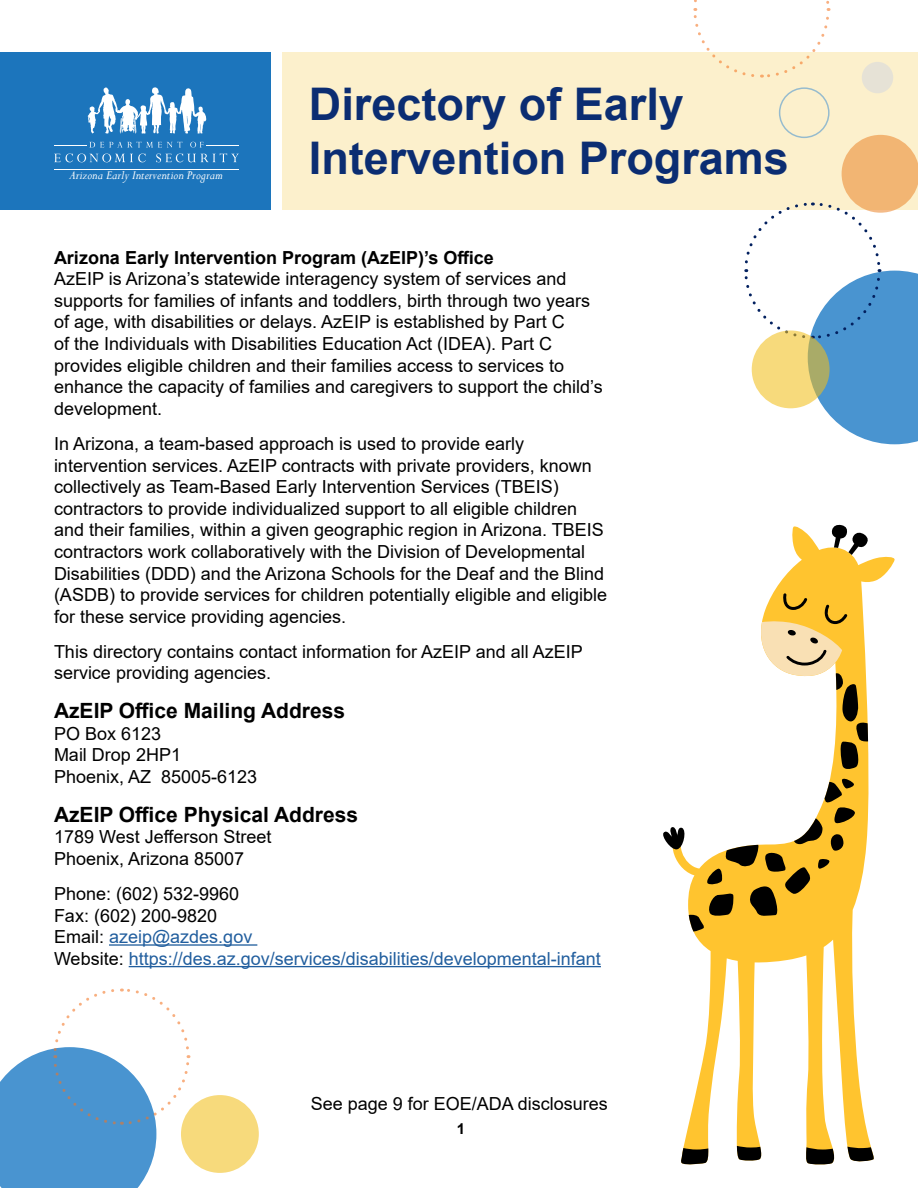
<style>
.page{position:relative;width:918px;height:1188px;background:#fff}
.page>*{position:absolute;margin:0;border:0;box-sizing:border-box;transform-origin:0 0}
.t1{font:700 45px/54px "Arial";color:#0b2d72}
.t2{font:700 21px "Arial";color:#000}
.t3{font:18px/21.6px "Arial";color:#000}
.t4{font:18px/21.6px "Arial";color:#215e9e}
.t5{font:700 18px "Arial";color:#000}
.t6{font:700 15px "Arial";color:#000}
.t7{font:italic 13.5px "Perpetua";color:#fff}
.s1{color:#000}
</style>
<div class="page">
<div style="left:283px;top:52px;width:635px;height:158px;background:#fcf0cc"></div>
<svg style="left:683px;top:526px;width:212px;height:631px"></svg>
<svg style="left:681px;top:1148px;width:27px;height:17px"></svg>
<svg style="left:805px;top:1147px;width:30px;height:18px"></svg>
<svg style="left:737px;top:1146px;width:25px;height:15px"></svg>
<svg style="left:847px;top:1147px;width:27px;height:15px"></svg>
<svg style="left:663px;top:777px;width:192px;height:155px"></svg>
<svg style="left:757px;top:593px;width:111px;height:178px"></svg>
<svg style="left:831px;top:524px;width:38px;height:31px"></svg>
<svg style="left:0;top:988px;width:191px;height:200px"></svg>
<div style="left:181px;top:1095px;width:78px;height:78px;background:#f7da7c;border-radius:50%"></div>
<svg style="left:744px;top:135px;width:174px;height:309px"></svg>
<div style="left:779px;top:87px;width:51px;height:51px;border:2px solid #4994d0;border-radius:50%"></div>
<div style="left:862px;top:62px;width:31px;height:31px;background:#e6e2d6;border-radius:50%"></div>
<svg style="left:693px;top:0;width:138px;height:78px"></svg>
<div style="left:0;top:52px;width:271px;height:158px;background:#1c75bc"></div>
<svg style="left:88px;top:87px;width:118px;height:47px"></svg>
<svg style="left:54px;top:142px;width:185px;height:20px"></svg>
<hr style="left:54px;top:169px;width:185px;height:1px;background:#fff">
<hr style="left:207px;top:145px;width:32px;height:1px;background:#fff">
<hr style="left:54px;top:145px;width:32px;height:1px;background:#fff">
<hr style="left:109px;top:944px;width:148px;height:2px;background:#215e9e">
<hr style="left:129px;top:966px;width:472px;height:1px;background:#215e9e">
<p class="t7" style="left:69px;top:166px;width:155px">Arizona Early Intervention Program</p>
<h1 class="t1" style="left:309px;top:78px;width:482px">Directory of Early<br>Intervention Programs</h1>
<p class="t5" style="left:54px;top:245px;width:441px">Arizona Early Intervention Program (AzEIP)’s Office</p>
<p class="t3" style="left:54px;top:268px;width:550px">AzEIP is Arizona’s statewide interagency system of services and supports for families of infants and toddlers, birth through two years of age, with disabilities or delays. AzEIP is established by Part C<br>of the Individuals with Disabilities Education Act (IDEA). Part C provides eligible children and their families access to services to enhance the capacity of families and caregivers to support the child’s development.</p>
<p class="t3" style="left:54px;top:433px;width:555px">In Arizona, a team-based approach is used to provide early intervention services. AzEIP contracts with private providers, known collectively as Team-Based Early Intervention Services (TBEIS) contractors to provide individualized support to all eligible children and their families, within a given geographic region in Arizona. TBEIS contractors work collaboratively with the Division of Developmental Disabilities (DDD) and the Arizona Schools for the Deaf and the Blind (ASDB) to provide services for children potentially eligible and eligible for these service providing agencies.</p>
<p class="t3" style="left:54px;top:641px;width:530px">This directory contains contact information for AzEIP and all AzEIP service providing agencies.</p>
<p class="t2" style="left:54px;top:696px;width:293px">AzEIP Office Mailing Address</p>
<p class="t3" style="left:54px;top:722px;width:205px">PO Box 6123<br>Mail Drop 2HP1<br>Phoenix, AZ 85005-6123</p>
<p class="t2" style="left:54px;top:799px;width:306px">AzEIP Office Physical Address</p>
<p class="t3" style="left:54px;top:826px;width:219px">1789 West Jefferson Street<br>Phoenix, Arizona 85007</p>
<p class="t4" style="left:54px;top:883px;width:548px"><span class="s1">Phone: (602) 532-9960<br>Fax: (602) 200-9820<br>Email:</span> azeip@azdes.gov<br><span class="s1">Website:</span> https://des.az.gov/services/disabilities/developmental-infant</p>
<p class="t3" style="left:311px;top:1093px;width:299px">See page 9 for EOE/ADA disclosures</p>
<p class="t6" style="left:457px;top:1119px;width:10px">1</p>
</div>
